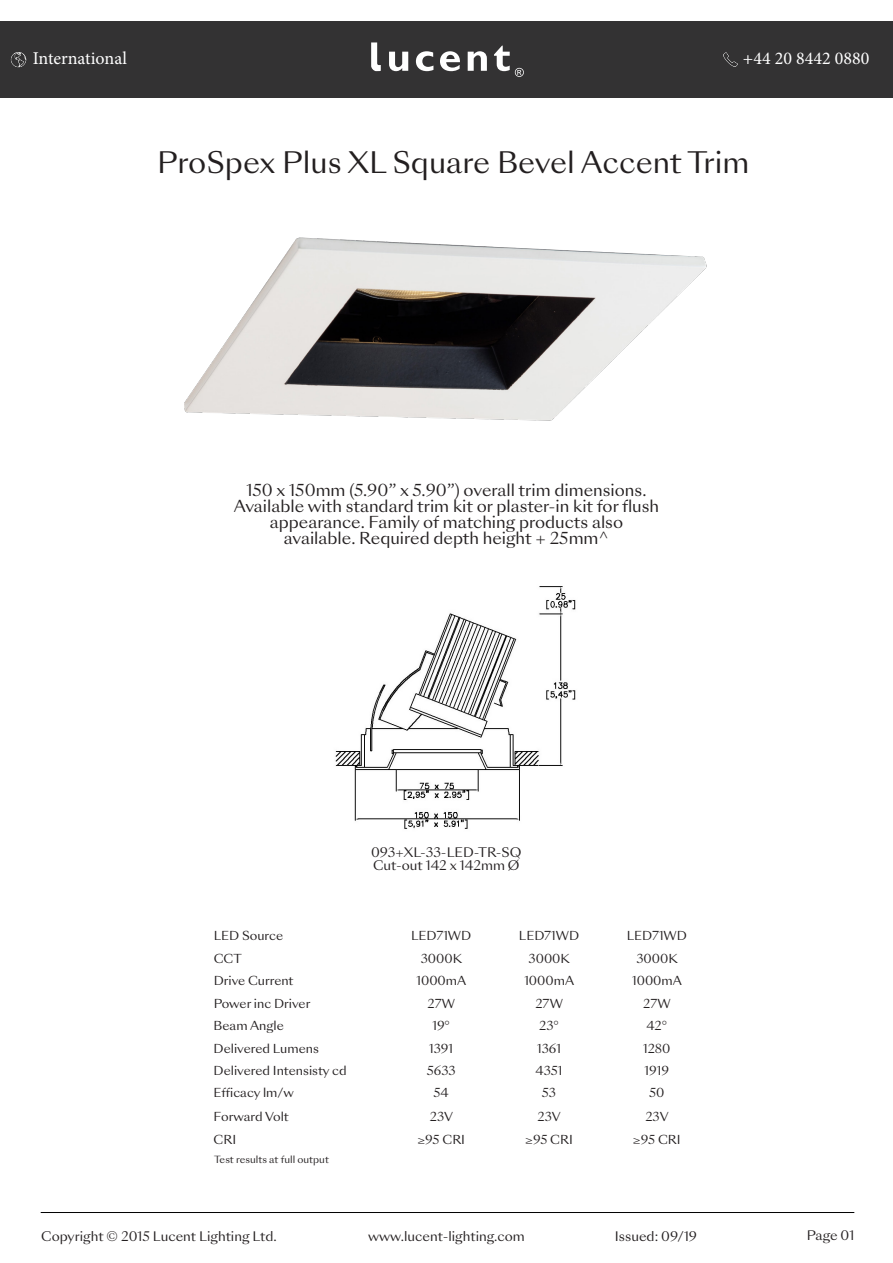
<style>
.page{position:relative;width:893px;height:1263px;background:#fff}
.page>*{position:absolute;margin:0;border:0;box-sizing:border-box;transform-origin:0 0}
.t1{font:28.65px "Sang Bleu Sunrise";color:#231f20}
.t2{font:18px "Minion Pro";color:#fff}
.t3{font:15.9px/15.9px "Sang Bleu Sunrise";color:#231f20;text-align:center}
.t4{font:12.75px/12.8px "Sang Bleu Sunrise";color:#231f20}
.t5{font:12px "Sang Bleu Sunrise";color:#231f20}
.t6{font:9.6px "Sang Bleu Sunrise";color:#231f20}
</style>
<div class="page">
<div style="left:0;top:21px;width:893px;height:77px;background:#333233"></div>
<img style="left:184px;top:237px;width:523px;height:184px">
<hr style="left:41px;top:1212px;width:813px;height:1px;background:#000">
<svg style="left:389px;top:52px;width:19px;height:19px"></svg>
<svg style="left:416px;top:51px;width:17px;height:20px"></svg>
<svg style="left:440px;top:51px;width:20px;height:20px"></svg>
<svg style="left:468px;top:51px;width:19px;height:20px"></svg>
<svg style="left:371px;top:42px;width:10px;height:29px"></svg>
<svg style="left:494px;top:46px;width:30px;height:31px"></svg>
<img style="left:11px;top:52px;width:15px;height:15px">
<img style="left:723px;top:52px;width:15px;height:15px">
<img style="left:335px;top:586px;width:241px;height:243px">
<h2 class="t2" style="left:33px;top:47px;width:96px">International</h2>
<h2 class="t2" style="left:743px;top:47px;width:128px">+44 20 8442 0880</h2>
<h1 class="t1" style="left:157px;top:142px;width:594px">ProSpex Plus XL Square Bevel Accent Trim</h1>
<h3 class="t3" style="left:234px;top:483px;width:427px">150 x 150mm (5.90” x 5.90”) overall trim dimensions.<br>Available with standard trim kit or plaster-in kit for flush appearance. Family of matching products also available. Required depth height + 25mm^</h3>
<p class="t4" style="left:371px;top:846px;width:152px">093+XL-33-LED-TR-SQ<br>Cut-out 142 x 142mm Ø</p>
<p class="t5" style="left:214px;top:927px;width:71px">LED Source</p>
<p class="t5" style="left:411px;top:927px;width:62px">LED71WD</p>
<p class="t5" style="left:519px;top:927px;width:62px">LED71WD</p>
<p class="t5" style="left:627px;top:927px;width:62px">LED71WD</p>
<p class="t5" style="left:214px;top:950px;width:30px">CCT</p>
<p class="t5" style="left:421px;top:950px;width:43px">3000K</p>
<p class="t5" style="left:529px;top:950px;width:43px">3000K</p>
<p class="t5" style="left:636px;top:950px;width:43px">3000K</p>
<p class="t5" style="left:214px;top:973px;width:81px">Drive Current</p>
<p class="t5" style="left:416px;top:973px;width:51px">1000mA</p>
<p class="t5" style="left:524px;top:973px;width:51px">1000mA</p>
<p class="t5" style="left:632px;top:973px;width:51px">1000mA</p>
<p class="t5" style="left:214px;top:995px;width:98px">Power inc Driver</p>
<p class="t5" style="left:428px;top:995px;width:29px">27W</p>
<p class="t5" style="left:535px;top:995px;width:29px">27W</p>
<p class="t5" style="left:643px;top:995px;width:29px">27W</p>
<p class="t5" style="left:214px;top:1017px;width:72px">Beam Angle</p>
<p class="t5" style="left:432px;top:1017px;width:19px">19°</p>
<p class="t5" style="left:539px;top:1017px;width:21px">23°</p>
<p class="t5" style="left:647px;top:1017px;width:22px">42°</p>
<p class="t5" style="left:214px;top:1040px;width:107px">Delivered Lumens</p>
<p class="t5" style="left:429px;top:1040px;width:25px">1391</p>
<p class="t5" style="left:537px;top:1040px;width:25px">1361</p>
<p class="t5" style="left:643px;top:1040px;width:29px">1280</p>
<p class="t5" style="left:214px;top:1062px;width:135px">Delivered Intensisty cd</p>
<p class="t5" style="left:427px;top:1062px;width:31px">5633</p>
<p class="t5" style="left:535px;top:1062px;width:29px">4351</p>
<p class="t5" style="left:645px;top:1062px;width:26px">1919</p>
<p class="t5" style="left:214px;top:1085px;width:82px">Efficacy lm/w</p>
<p class="t5" style="left:433px;top:1085px;width:17px">54</p>
<p class="t5" style="left:542px;top:1085px;width:16px">53</p>
<p class="t5" style="left:649px;top:1085px;width:17px">50</p>
<p class="t5" style="left:214px;top:1108px;width:77px">Forward Volt</p>
<p class="t5" style="left:430px;top:1108px;width:25px">23V</p>
<p class="t5" style="left:538px;top:1108px;width:25px">23V</p>
<p class="t5" style="left:645px;top:1108px;width:25px">23V</p>
<p class="t5" style="left:214px;top:1131px;width:24px">CRI</p>
<p class="t5" style="left:417px;top:1131px;width:49px">≥95 CRI</p>
<p class="t5" style="left:525px;top:1131px;width:49px">≥95 CRI</p>
<p class="t5" style="left:633px;top:1131px;width:49px">≥95 CRI</p>
<p class="t6" style="left:214px;top:1152px;width:116px">Test results at full output</p>
<p class="t4" style="left:41px;top:1230px;width:237px">Copyright © 2015 Lucent Lighting Ltd.</p>
<p class="t4" style="left:615px;top:1230px;width:84px">Issued: 09/19</p>
<p class="t4" style="left:807px;top:1230px;width:49px">Page 01</p>
<p class="t4" style="left:368px;top:1230px;width:158px">www.lucent-lighting.com</p>
</div>
